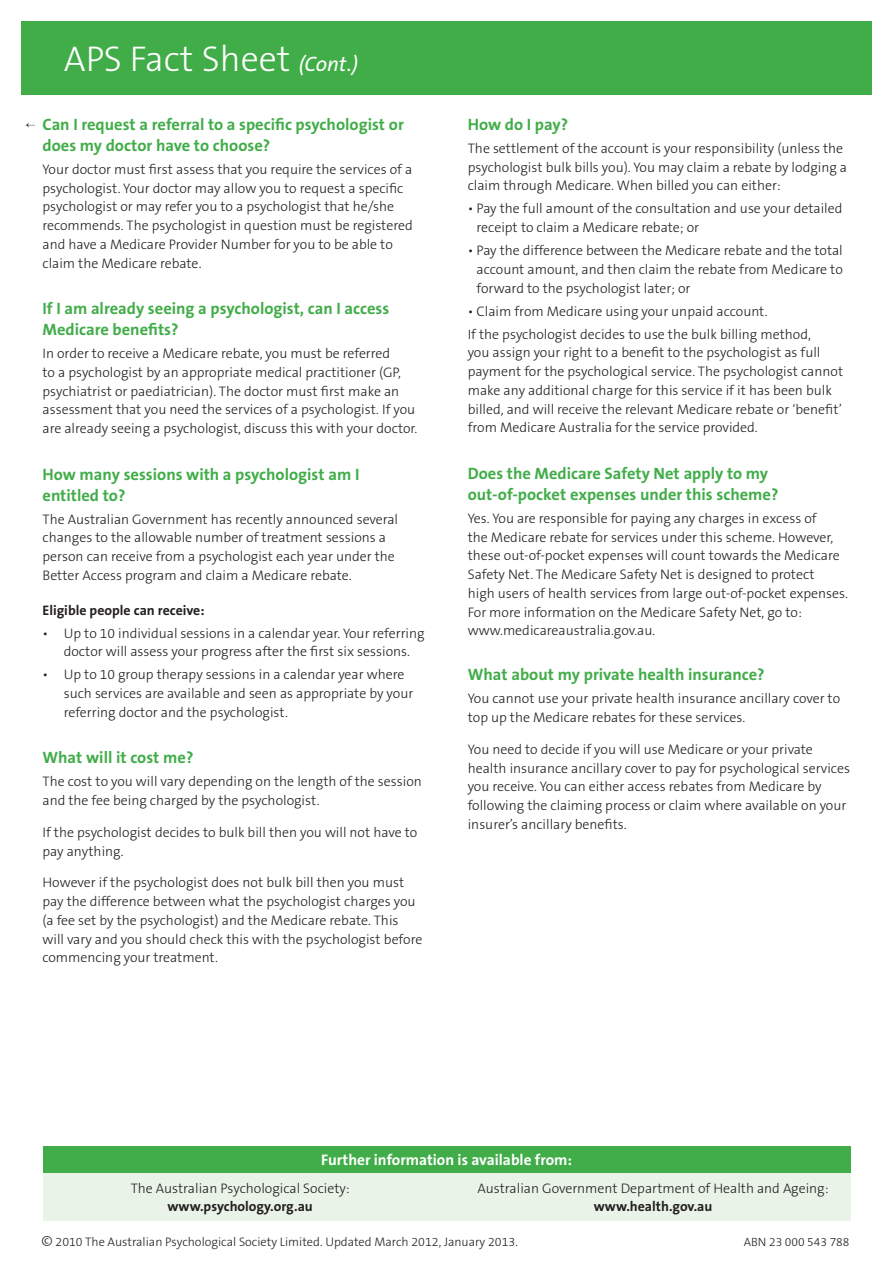
<style>
.page{position:relative;width:893px;height:1263px;background:#fff}
.page>*{position:absolute;margin:0;border:0;box-sizing:border-box;transform-origin:0 0}
.t1{font:300 36px "The Sans B3";color:#fff}
.t2{font:700 16.5px/21px "The Sans B7";color:#41ad49}
.t3{font:700 15.3px "The Sans B7";color:#fff}
.t4{font:300 13.8px/18.8px "The Sans B3";color:#231f20}
.t5{font:700 13.8px "The Sans B7";color:#231f20}
.t6{font:300 12.3px "The Sans B3";color:#231f20}
.t7{font:300 12px "The Sans B3";color:#231f20}
.s1{font-family:"The Sans B5 Plain";font-weight:400;font-style:italic;font-size:21px}
.s2{font-size:15px}
</style>
<div class="page">
<div style="left:21px;top:21px;width:851px;height:73px;background:#41ad49"></div>
<div style="left:43px;top:1146px;width:807px;height:27px;background:#41ad49"></div>
<div style="left:43px;top:1173px;width:807px;height:47px;background:#eaf3e7"></div>
<h1 class="t1" style="left:64px;top:40px;width:296px">APS Fact Sheet <span class="s1">(Cont.)</span></h1>
<p class="t2" style="left:43px;top:114px;width:363px">Can I request a referral to a specific psychologist or does my doctor have to choose?</p>
<p class="t4" style="left:43px;top:160px;width:372px">Your doctor must first assess that you require the services of a psychologist. Your doctor may allow you to request a specific psychologist or may refer you to a psychologist that he/she recommends. The psychologist in question must be registered and have a Medicare Provider Number for you to be able to claim the Medicare rebate.</p>
<p class="t2" style="left:43px;top:298px;width:348px">If I am already seeing a psychologist, can I access<br>Medicare benefits?</p>
<p class="t4" style="left:43px;top:344px;width:376px">In order to receive a Medicare rebate, you must be referred<br>to a psychologist by an appropriate medical practitioner (GP, psychiatrist or paediatrician). The doctor must first make an assessment that you need the services of a psychologist. If you are already seeing a psychologist, discuss this with your doctor.</p>
<p class="t2" style="left:43px;top:464px;width:319px">How many sessions with a psychologist am I entitled to?</p>
<p class="t4" style="left:43px;top:510px;width:357px">The Australian Government has recently announced several changes to the allowable number of treatment sessions a person can receive from a psychologist each year under the Better Access program and claim a Medicare rebate.</p>
<p class="t5" style="left:43px;top:602px;width:164px">Eligible people can receive:</p>
<p class="t4" style="left:43px;top:624px;width:384px;text-align:center">• Up to 10 individual sessions in a calendar year. Your referring doctor will assess your progress after the first six sessions.</p>
<p class="t4" style="left:64px;top:666px;width:351px;text-indent:-21px">• Up to 10 group therapy sessions in a calendar year where such services are available and seen as appropriate by your referring doctor and the psychologist.</p>
<p class="t2" style="left:43px;top:748px;width:152px">What will it cost me?</p>
<p class="t4" style="left:43px;top:773px;width:381px">The cost to you will vary depending on the length of the session and the fee being charged by the psychologist.</p>
<p class="t4" style="left:43px;top:823px;width:376px">If the psychologist decides to bulk bill then you will not have to pay anything.</p>
<p class="t4" style="left:43px;top:874px;width:381px">However if the psychologist does not bulk bill then you must pay the difference between what the psychologist charges you (a fee set by the psychologist) and the Medicare rebate. This will vary and you should check this with the psychologist before commencing your treatment.</p>
<p class="t2" style="left:468px;top:114px;width:102px">How do I pay?</p>
<p class="t4" style="left:468px;top:139px;width:381px">The settlement of the account is your responsibility (unless the psychologist bulk bills you). You may claim a rebate by lodging a claim through Medicare. When billed you can either:</p>
<p class="t4" style="left:477px;top:200px;width:367px;text-indent:-9px">• Pay the full amount of the consultation and use your detailed receipt to claim a Medicare rebate; or</p>
<p class="t4" style="left:477px;top:241px;width:368px;text-align:justify;text-indent:-9px">• Pay the difference between the Medicare rebate and the total account amount, and then claim the rebate from Medicare to forward to the psychologist later; or</p>
<p class="t4" style="left:468px;top:300px;width:345px;line-height:23px">• Claim from Medicare using your unpaid account.<br>If the psychologist decides to use the bulk billing method,</p>
<p class="t4" style="left:468px;top:344px;width:377px">you assign your right to a benefit to the psychologist as full payment for the psychological service. The psychologist cannot make any additional charge for this service if it has been bulk billed, and will receive the relevant Medicare rebate or ‘benefit’ from Medicare Australia for the service provided.</p>
<p class="t2" style="left:468px;top:463px;width:312px">Does the Medicare Safety Net apply to my out-of-pocket expenses under this scheme?</p>
<p class="t4" style="left:468px;top:509px;width:382px">Yes. You are responsible for paying any charges in excess of<br>the Medicare rebate for services under this scheme. However, these out-of-pocket expenses will count towards the Medicare Safety Net. The Medicare Safety Net is designed to protect<br>high users of health services from large out-of-pocket expenses.<br>For more information on the Medicare Safety Net, go to: www.medicareaustralia.gov.au.</p>
<p class="t2" style="left:468px;top:665px;width:298px">What about my private health insurance?</p>
<p class="t4" style="left:468px;top:690px;width:374px">You cannot use your private health insurance ancillary cover to top up the Medicare rebates for these services.</p>
<p class="t4" style="left:468px;top:740px;width:384px">You need to decide if you will use Medicare or your private health insurance ancillary cover to pay for psychological services you receive. You can either access rebates from Medicare by following the claiming process or claim where available on your insurer’s ancillary benefits.</p>
<p class="t3" style="left:321px;top:1152px;width:252px">Further information is available from:</p>
<p class="t4" style="left:131px;top:1179px;width:220px">The Australian Psychological Society:</p>
<p class="t5" style="left:167px;top:1199px;width:147px">www.psychology.org.au</p>
<p class="t4" style="left:478px;top:1179px;width:352px">Australian Government Department of Health and Ageing:</p>
<p class="t5" style="left:594px;top:1199px;width:120px">www.health.gov.au</p>
<p class="t6" style="left:42px;top:1235px;width:478px"><span class="s2">©</span> 2010 The Australian Psychological Society Limited. Updated March 2012, January 2013.</p>
<p class="t7" style="left:744px;top:1235px;width:107px">ABN 23 000 543 788</p>
</div>
